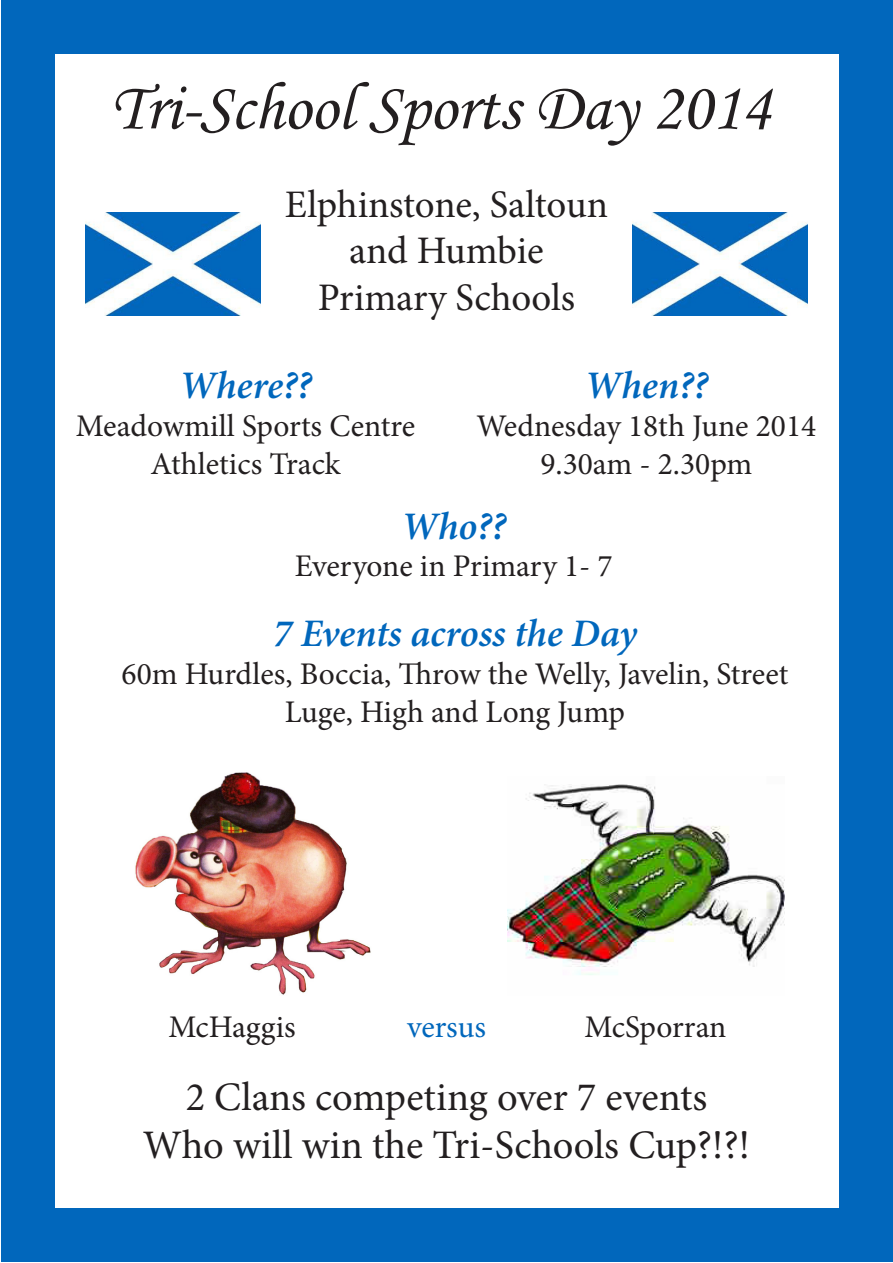
<style>
.page{position:relative;width:893px;height:1263px;background:#fff}
.page>*{position:absolute;margin:0;border:0;box-sizing:border-box;transform-origin:0 0}
.t1{font:67.5px "Monotype Corsiva";color:#231f20}
.t2{font:40.5px "Minion Pro";color:#231f20}
.t3{font:39px/46.8px "Minion Pro";letter-spacing:-.005em;color:#231f20;text-align:center}
.t4{font:italic 600 39px "Minion Pro";letter-spacing:-.005em;color:#0167bc}
.t5{font:31.5px/37.8px "Minion Pro";color:#231f20;text-align:center}
.t6{font:31.5px "Minion Pro";letter-spacing:-.005em;color:#0167bc}
</style>
<div class="page">
<div style="left:1px;top:1px;width:891px;height:1261px;background:#0167bc"></div>
<div style="left:55px;top:55px;width:783px;height:1153px;background:#fff"></div>
<img style="left:85px;top:212px;width:176px;height:104px">
<img style="left:632px;top:212px;width:176px;height:104px">
<img style="left:508px;top:784px;width:277px;height:191px">
<img style="left:135px;top:772px;width:236px;height:223px">
<p class="t1" style="left:110px;top:67px;width:662px">Tri-School Sports Day 2014</p>
<p class="t3" style="left:285px;top:181px;width:325px">Elphinstone, Saltoun and Humbie</p>
<p class="t3" style="left:318px;top:274px;width:259px">Primary Schools</p>
<p class="t4" style="left:179px;top:358px;width:134px">Where??</p>
<p class="t5" style="left:76px;top:407px;width:341px">Meadowmill Sports Centre</p>
<p class="t5" style="left:151px;top:445px;width:191px">Athletics Track</p>
<p class="t4" style="left:585px;top:358px;width:125px">When??</p>
<p class="t5" style="left:476px;top:407px;width:341px">Wednesday 18th June 2014</p>
<p class="t5" style="left:540px;top:445px;width:213px">9.30am - 2.30pm</p>
<p class="t4" style="left:401px;top:499px;width:106px">Who??</p>
<p class="t5" style="left:295px;top:548px;width:319px">Everyone in Primary 1- 7</p>
<p class="t4" style="left:273px;top:606px;width:366px">7 Events across the Day</p>
<p class="t5" style="left:122px;top:655px;width:668px">60m Hurdles, Boccia, Throw the Welly, Javelin, Street<br>Luge, High and Long Jump</p>
<p class="t5" style="left:168px;top:1008px;width:129px">McHaggis</p>
<p class="t6" style="left:407px;top:1005px;width:80px">versus</p>
<p class="t5" style="left:585px;top:1008px;width:143px">McSporran</p>
<p class="t2" style="left:186px;top:1069px;width:523px">2 Clans competing over 7 events</p>
<p class="t2" style="left:143px;top:1118px;width:608px">Who will win the Tri-Schools Cup?!?!</p>
</div>
